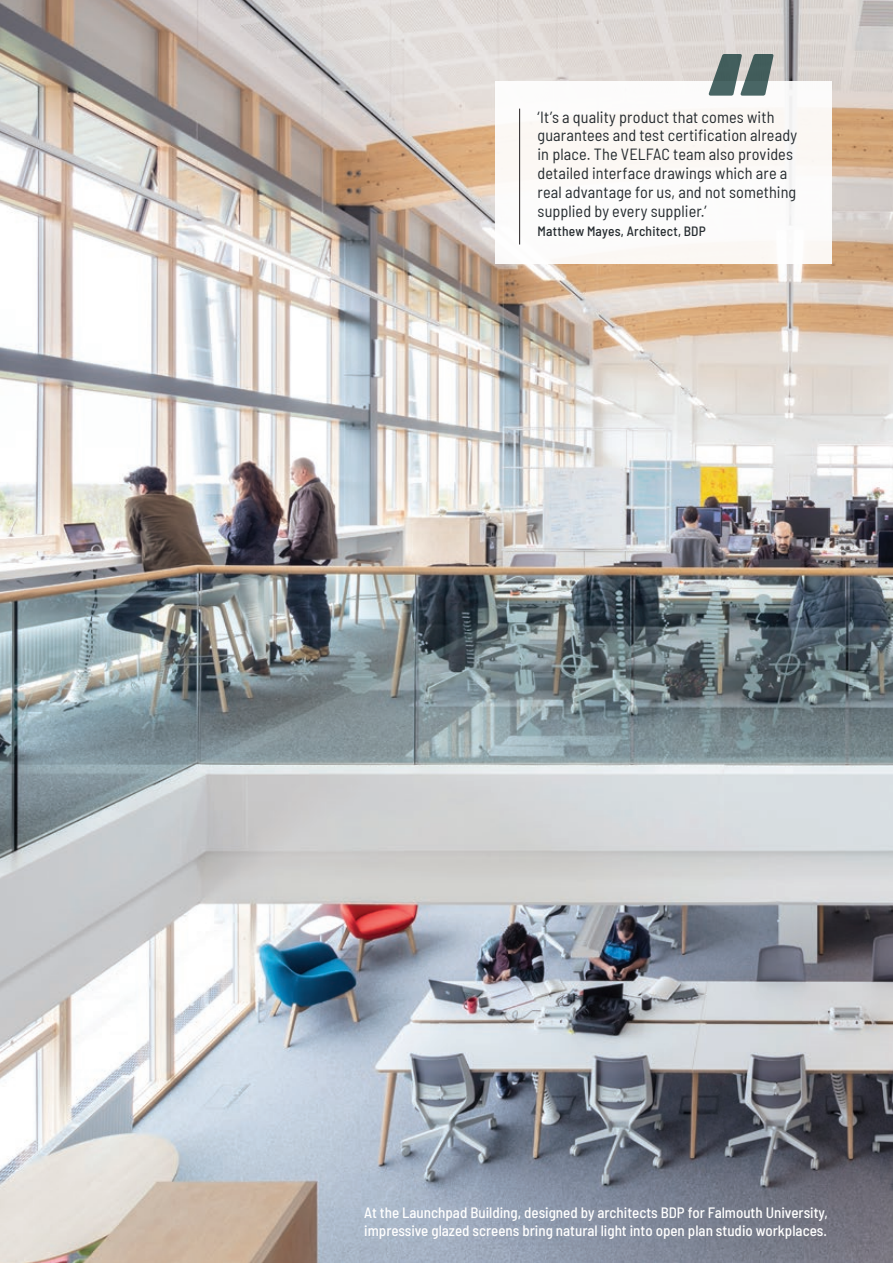
<style>
.page{position:relative;width:893px;height:1263px;background:#fff}
.page>*{position:absolute;margin:0;border:0;box-sizing:border-box;transform-origin:0 0}
.t1{font:semi-condensed 16.2px/18.9px "Barlow";letter-spacing:.005em;color:#262c30}
.t2{font:500 semi-condensed 15px/18px "Barlow";color:#fff}
.t3{font:500 semi-condensed 13.5px "Barlow";letter-spacing:.015em;color:#262c30}
</style>
<div class="page">
<img style="left:0;top:0;width:893px;height:1263px">
<div style="left:495px;top:81px;width:336px;height:183px;background:#fff"></div>
<hr style="left:519px;top:109px;width:1px;height:135px;background:#231f20">
<svg style="left:709px;top:54px;width:65px;height:42px;background:#778987"></svg>
<p class="t1" style="left:538px;top:106px;width:261px">‘It’s a quality product that comes with guarantees and test certification already in place. The VELFAC team also provides detailed interface drawings which are a real advantage for us, and not something supplied by every supplier.’</p>
<p class="t3" style="left:538px;top:221px;width:170px">Matthew Mayes, Architect, BDP</p>
<p class="t2" style="left:364px;top:1202px;width:465px">At the Launchpad Building, designed by architects BDP for Falmouth University, impressive glazed screens bring natural light into open plan studio workplaces.</p>
</div>
